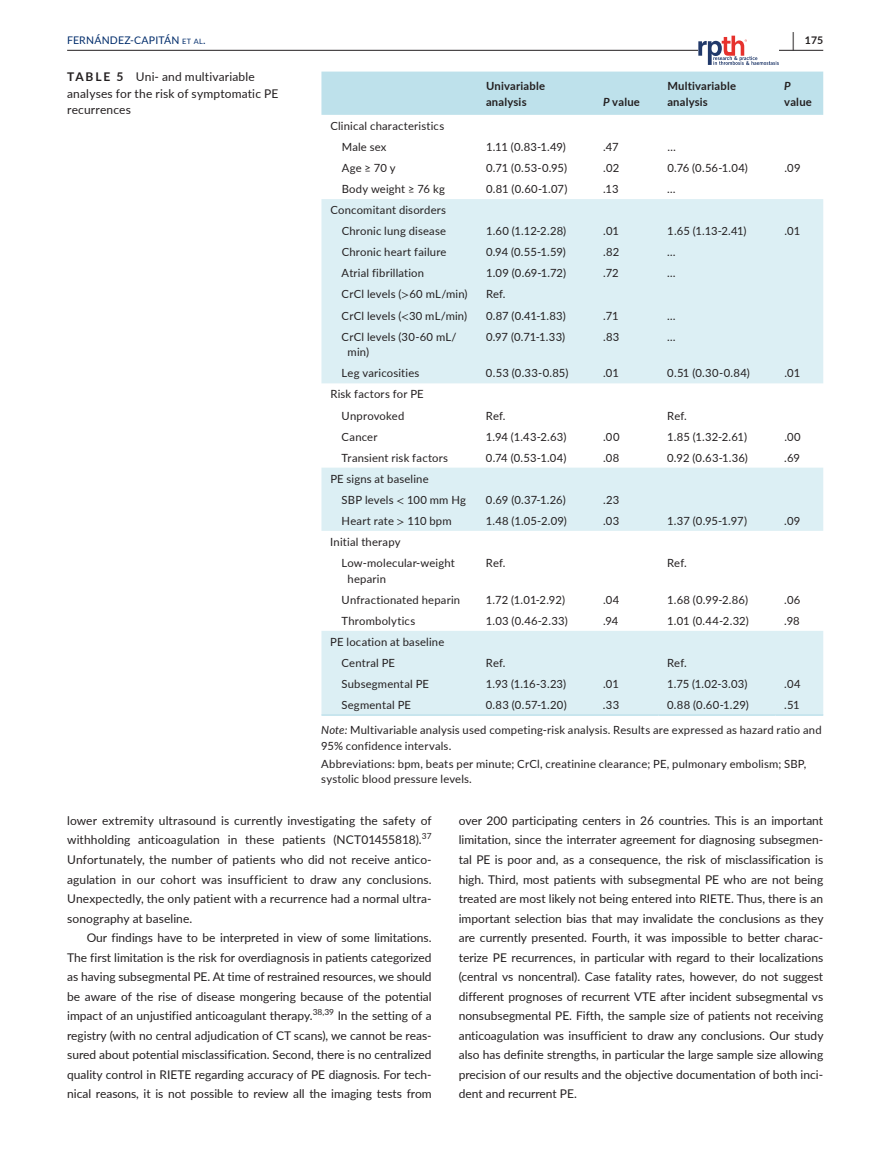
<style>
.page{position:relative;width:893px;height:1174px;background:#fff}
.page>*{position:absolute;margin:0;border:0;box-sizing:border-box;transform-origin:0 0}
.t1{font:700 19.5px "Lato";color:#231f20;scale:.48 1}
.t2{font:12px/19.5px "Lato";letter-spacing:.005em;color:#231f20;text-align:justify}
.t3{font:11.25px/21px "Lato";letter-spacing:.015em;color:#231f20}
.t4{font:700 11.25px/15.8px "Lato";letter-spacing:.02em;color:#231f20}
.t5{font:italic 700 11.25px "Lato";color:#231f20}
.t6{font:10.5px "Lato";letter-spacing:.02em;color:#002c6b}
.t7{font:700 10.5px "Lato";color:#231f20}
.s1{font-size:7.35px}
.s2{font-weight:700}
.s3{font-style:italic}
.s4{font-family:"STIX"}
</style>
<div class="page">
<hr style="left:67px;top:50px;width:756px;height:1px;background:#231f20">
<svg style="left:698px;top:36px;width:81px;height:29px"></svg>
<div style="left:321px;top:72px;width:502px;height:43px;background:#bee1eb"></div>
<svg style="left:321px;top:199px;width:502px;height:515px;fill:#dceff4"></svg>
<hr style="left:321px;top:714px;width:156px;height:2px;background:#bee1eb">
<hr style="left:477px;top:714px;width:117px;height:2px;background:#bee1eb">
<hr style="left:594px;top:714px;width:64px;height:2px;background:#bee1eb">
<hr style="left:658px;top:714px;width:117px;height:2px;background:#bee1eb">
<hr style="left:775px;top:714px;width:48px;height:2px;background:#bee1eb">
<h1 class="t1" style="left:792px;top:25px;width:7px">|</h1>
<p class="t6" style="left:67px;top:33px;width:140px">FERNÁNDEZ-CAPITÁN <span class="s1">et al</span>.</p>
<p class="t7" style="left:805px;top:33px;width:20px">175</p>
<p class="t2" style="left:67px;top:68px;width:213px;line-height:16.5px;text-align:left"><span class="s2">TABLE 5</span> Uni- and multivariable analyses for the risk of symptomatic PE recurrences</p>
<p class="t3" style="left:342px;top:115px;width:104px;text-indent:-11px">Clinical characteristics<br>Male sex</p>
<p class="t4" style="left:486px;top:77px;width:61px">Univariable analysis</p>
<p class="t4" style="left:603px;top:93px;width:38px"><span class="s3">P</span> value</p>
<p class="t4" style="left:667px;top:77px;width:70px">Multivariable analysis</p>
<p class="t5" style="left:784px;top:77px;width:8px">P</p>
<p class="t4" style="left:784px;top:93px;width:29px">value</p>
<p class="t3" style="left:486px;top:136px;width:81px">1.11 (0.83-1.49)</p>
<p class="t3" style="left:603px;top:136px;width:17px">.47</p>
<p class="t3" style="left:667px;top:136px;width:10px">…</p>
<p class="t3" style="left:342px;top:157px;width:55px">Age≥70y</p>
<p class="t3" style="left:486px;top:157px;width:83px">0.71 (0.53-0.95)</p>
<p class="t3" style="left:603px;top:157px;width:18px">.02</p>
<p class="t3" style="left:667px;top:157px;width:82px">0.76 (0.56-1.04)</p>
<p class="t3" style="left:784px;top:157px;width:18px">.09</p>
<p class="t3" style="left:342px;top:178px;width:105px">Body weight ≥ 76 kg</p>
<p class="t3" style="left:486px;top:178px;width:83px">0.81 (0.60-1.07)</p>
<p class="t3" style="left:603px;top:178px;width:17px">.13</p>
<p class="t3" style="left:667px;top:178px;width:10px">…</p>
<p class="t3" style="left:330px;top:199px;width:117px;text-align:right">Concomitant disorders<br>Chronic lung disease</p>
<p class="t3" style="left:486px;top:220px;width:82px">1.60 (1.12-2.28)</p>
<p class="t3" style="left:603px;top:220px;width:17px">.01</p>
<p class="t3" style="left:667px;top:220px;width:81px">1.65 (1.13-2.41)</p>
<p class="t3" style="left:784px;top:220px;width:17px">.01</p>
<p class="t3" style="left:342px;top:241px;width:106px">Chronic heart failure</p>
<p class="t3" style="left:486px;top:241px;width:81px">0.94 (0.55-1.59)</p>
<p class="t3" style="left:603px;top:241px;width:18px">.82</p>
<p class="t3" style="left:667px;top:241px;width:10px">…</p>
<p class="t3" style="left:342px;top:262px;width:84px">Atrial fibrillation</p>
<p class="t3" style="left:486px;top:262px;width:82px">1.09 (0.69-1.72)</p>
<p class="t3" style="left:603px;top:262px;width:17px">.72</p>
<p class="t3" style="left:667px;top:262px;width:10px">…</p>
<p class="t3" style="left:342px;top:283px;width:127px">CrCl levels (<span class="s4">&gt;</span>60 mL/min)</p>
<p class="t3" style="left:486px;top:283px;width:21px">Ref.</p>
<p class="t3" style="left:342px;top:304px;width:127px">CrCl levels (<span class="s4">&lt;</span>30 mL/min)</p>
<p class="t3" style="left:486px;top:304px;width:81px">0.87 (0.41-1.83)</p>
<p class="t3" style="left:603px;top:304px;width:17px">.71</p>
<p class="t3" style="left:667px;top:304px;width:10px">…</p>
<p class="t3" style="left:348px;top:328px;width:111px;line-height:15.8px;text-indent:-6px">CrCl levels (30-60 mL/ min)</p>
<p class="t3" style="left:486px;top:325px;width:81px">0.97 (0.71-1.33)</p>
<p class="t3" style="left:603px;top:325px;width:18px">.83</p>
<p class="t3" style="left:667px;top:325px;width:10px">…</p>
<p class="t3" style="left:342px;top:362px;width:79px">Leg varicosities</p>
<p class="t3" style="left:486px;top:362px;width:84px">0.53 (0.33-0.85)</p>
<p class="t3" style="left:603px;top:362px;width:17px">.01</p>
<p class="t3" style="left:667px;top:362px;width:84px">0.51 (0.30-0.84)</p>
<p class="t3" style="left:784px;top:362px;width:17px">.01</p>
<p class="t3" style="left:342px;top:383px;width:84px;text-indent:-11px">Risk factors for PE<br>Unprovoked</p>
<p class="t3" style="left:486px;top:404px;width:21px">Ref.</p>
<p class="t3" style="left:667px;top:404px;width:21px">Ref.</p>
<p class="t3" style="left:342px;top:425px;width:37px">Cancer</p>
<p class="t3" style="left:486px;top:425px;width:82px">1.94 (1.43-2.63)</p>
<p class="t3" style="left:603px;top:425px;width:18px">.00</p>
<p class="t3" style="left:667px;top:425px;width:81px">1.85 (1.32-2.61)</p>
<p class="t3" style="left:784px;top:425px;width:18px">.00</p>
<p class="t3" style="left:342px;top:446px;width:108px">Transient risk factors</p>
<p class="t3" style="left:486px;top:446px;width:82px">0.74 (0.53-1.04)</p>
<p class="t3" style="left:603px;top:446px;width:18px">.08</p>
<p class="t3" style="left:667px;top:446px;width:82px">0.92 (0.63-1.36)</p>
<p class="t3" style="left:784px;top:446px;width:17px">.69</p>
<p class="t3" style="left:342px;top:468px;width:126px;text-indent:-11px">PE signs at baseline<br>SBP levels <span class="s4">&lt;</span> 100 mm Hg</p>
<p class="t3" style="left:486px;top:489px;width:81px">0.69 (0.37-1.26)</p>
<p class="t3" style="left:603px;top:489px;width:18px">.23</p>
<p class="t3" style="left:342px;top:510px;width:112px">Heart rate <span class="s4">&gt;</span> 110 bpm</p>
<p class="t3" style="left:486px;top:510px;width:82px">1.48 (1.05-2.09)</p>
<p class="t3" style="left:603px;top:510px;width:18px">.03</p>
<p class="t3" style="left:667px;top:510px;width:81px">1.37 (0.95-1.97)</p>
<p class="t3" style="left:784px;top:510px;width:18px">.09</p>
<p class="t3" style="left:342px;top:531px;width:115px;text-indent:-11px">Initial therapy<br>Low-molecular-weight</p>
<p class="t3" style="left:348px;top:567px;width:40px">heparin</p>
<p class="t3" style="left:486px;top:552px;width:21px">Ref.</p>
<p class="t3" style="left:667px;top:552px;width:21px">Ref.</p>
<p class="t3" style="left:342px;top:589px;width:120px">Unfractionated heparin</p>
<p class="t3" style="left:486px;top:589px;width:81px">1.72 (1.01-2.92)</p>
<p class="t3" style="left:603px;top:589px;width:18px">.04</p>
<p class="t3" style="left:667px;top:589px;width:82px">1.68 (0.99-2.86)</p>
<p class="t3" style="left:784px;top:589px;width:18px">.06</p>
<p class="t3" style="left:342px;top:610px;width:75px">Thrombolytics</p>
<p class="t3" style="left:486px;top:610px;width:83px">1.03 (0.46-2.33)</p>
<p class="t3" style="left:603px;top:610px;width:17px">.94</p>
<p class="t3" style="left:667px;top:610px;width:83px">1.01 (0.44-2.32)</p>
<p class="t3" style="left:784px;top:610px;width:17px">.98</p>
<p class="t3" style="left:342px;top:631px;width:104px;text-indent:-11px">PE location at baseline<br>Central PE</p>
<p class="t3" style="left:486px;top:652px;width:21px">Ref.</p>
<p class="t3" style="left:667px;top:652px;width:21px">Ref.</p>
<p class="t3" style="left:342px;top:673px;width:89px">Subsegmental PE</p>
<p class="t3" style="left:486px;top:673px;width:82px">1.93 (1.16-3.23)</p>
<p class="t3" style="left:603px;top:673px;width:17px">.01</p>
<p class="t3" style="left:667px;top:673px;width:82px">1.75 (1.02-3.03)</p>
<p class="t3" style="left:784px;top:673px;width:18px">.04</p>
<p class="t3" style="left:341px;top:694px;width:71px">Segmental PE</p>
<p class="t3" style="left:486px;top:694px;width:82px">0.83 (0.57-1.20)</p>
<p class="t3" style="left:603px;top:694px;width:18px">.33</p>
<p class="t3" style="left:667px;top:694px;width:83px">0.88 (0.60-1.29)</p>
<p class="t3" style="left:784px;top:694px;width:17px">.51</p>
<p class="t3" style="left:321px;top:721px;width:502px;line-height:15.8px"><span class="s3">Note:</span> Multivariable analysis used competing-risk analysis. Results are expressed as hazard ratio and<br>95% confidence intervals.</p>
<p class="t3" style="left:321px;top:755px;width:487px;line-height:15.8px">Abbreviations: bpm, beats per minute; CrCl, creatinine clearance; PE, pulmonary embolism; SBP, systolic blood pressure levels.</p>
<p class="t2" style="left:67px;top:810px;width:366px">lower extremity ultrasound is currently investigating the safety of withholding anticoagulation in these patients (NCT01455818).<sup>37<br></sup>Unfortunately, the number of patients who did not receive antico&shy;agulation in our cohort was insufficient to draw any conclusions.<br>Unexpectedly, the only patient with a recurrence had a normal ultra&shy;sonography at baseline.</p>
<p class="t2" style="left:67px;top:927px;width:366px;text-indent:20px">Our findings have to be interpreted in view of some limitations.<br>The first limitation is the risk for overdiagnosis in patients categorized as having subsegmental PE. At time of restrained resources, we should be aware of the rise of disease mongering because of the potential impact of an unjustified anticoagulant therapy.<sup>38,39</sup> In the setting of a registry (with no central adjudication of CT scans), we cannot be reas&shy;sured about potential misclassification. Second, there is no centralized quality control in RIETE regarding accuracy of PE diagnosis. For tech&shy;nical reasons, it is not possible to review all the imaging tests from</p>
<p class="t2" style="left:459px;top:810px;width:366px">over 200 participating centers in 26 countries. This is an important limitation, since the interrater agreement for diagnosing subsegmen&shy;tal PE is poor and, as a consequence, the risk of misclassification is high. Third, most patients with subsegmental PE who are not being treated are most likely not being entered into RIETE. Thus, there is an important selection bias that may invalidate the conclusions as they are currently presented. Fourth, it was impossible to better charac&shy;terize PE recurrences, in particular with regard to their localizations (central vs noncentral). Case fatality rates, however, do not suggest different prognoses of recurrent VTE after incident subsegmental vs nonsubsegmental PE. Fifth, the sample size of patients not receiving anticoagulation was insufficient to draw any conclusions. Our study also has definite strengths, in particular the large sample size allowing precision of our results and the objective documentation of both inci&shy;dent and recurrent PE.</p>
</div>
